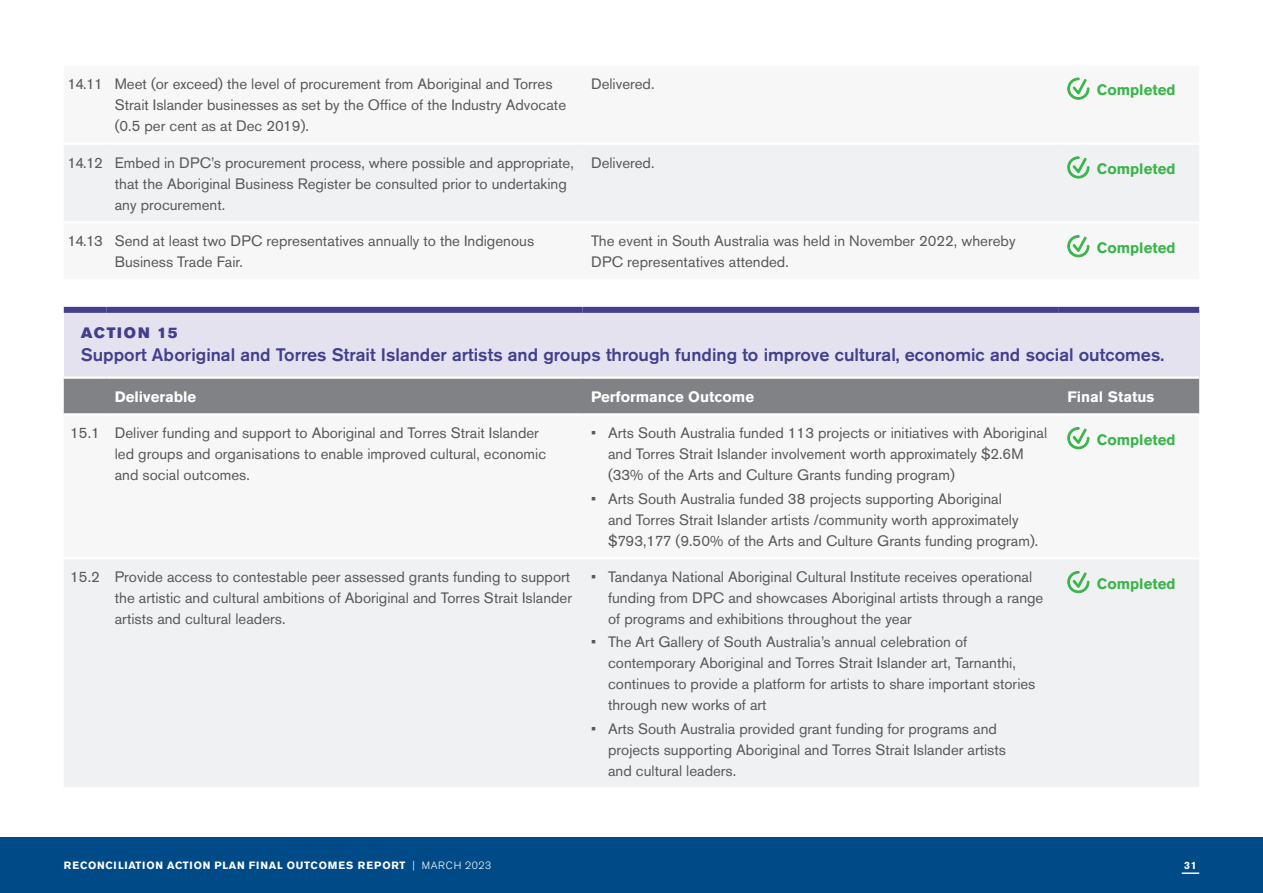
<style>
.page{position:relative;width:1263px;height:893px;background:#fff}
.page>*{position:absolute;margin:0;border:0;box-sizing:border-box;transform-origin:0 0}
.Action_Sub_Headings{font:500 18px "Akzidenz Grotesk Std";color:#413f8e}
.Table_Body{font:15px/21px "Akzidenz Grotesk Std";color:#57585a}
.Body_Text{font:700 15px "Akzidenz Grotesk Std";color:#3ab54a}
.Paragraph_Heading{font:700 15px "Akzidenz Grotesk Std";color:#fff}
.Action_Headings{font:15px "Akzidenz Grotesk Std Super";letter-spacing:.115em;color:#413f8e}
.t1{font:700 10.5px "Akzidenz Grotesk Std";letter-spacing:.065em;color:#fff}
.s1{font-weight:300}
</style>
<div class="page">
<div style="left:0;top:838px;width:1263px;height:55px;background:#004b87"></div>
<svg style="left:1182px;top:872px;width:17px;height:2px"></svg>
<div style="left:64px;top:145px;width:1135px;height:76px;background:#f0f1f2"></div>
<svg style="left:1067px;top:77px;width:23px;height:23px"></svg>
<svg style="left:1067px;top:156px;width:23px;height:23px"></svg>
<svg style="left:1067px;top:235px;width:23px;height:23px"></svg>
<div style="left:64px;top:310px;width:1135px;height:68px;background:#e4e2ee"></div>
<div style="left:64px;top:379px;width:1135px;height:34px;background:#808285"></div>
<div style="left:64px;top:560px;width:1135px;height:227px;background:#f0f1f2"></div>
<div style="left:64px;top:307px;width:42px;height:6px;background:#413f8e"></div>
<div style="left:106px;top:307px;width:477px;height:6px;background:#413f8e"></div>
<div style="left:583px;top:307px;width:476px;height:6px;background:#413f8e"></div>
<div style="left:1059px;top:307px;width:140px;height:6px;background:#413f8e"></div>
<hr style="left:64px;top:376px;width:42px;height:3px;background:#fff">
<hr style="left:106px;top:376px;width:477px;height:3px;background:#fff">
<hr style="left:583px;top:376px;width:476px;height:3px;background:#fff">
<hr style="left:1059px;top:376px;width:140px;height:3px;background:#fff">
<svg style="left:1067px;top:427px;width:23px;height:22px"></svg>
<svg style="left:1067px;top:571px;width:23px;height:22px"></svg>
<p class="Table_Body" style="left:67px;top:73px;width:37px">14.11</p>
<p class="Table_Body" style="left:115px;top:73px;width:453px">Meet (or exceed) the level of procurement from Aboriginal and Torres<br>Strait Islander businesses as set by the Office of the Industry Advocate (0.5 per cent as at Dec 2019).</p>
<p class="Table_Body" style="left:591px;top:73px;width:65px">Delivered.</p>
<p class="Table_Body" style="left:67px;top:152px;width:37px">14.12</p>
<p class="Table_Body" style="left:115px;top:152px;width:460px">Embed in DPC’s procurement process, where possible and appropriate, that the Aboriginal Business Register be consulted prior to undertaking any procurement.</p>
<p class="Table_Body" style="left:591px;top:152px;width:65px">Delivered.</p>
<p class="Body_Text" style="left:1097px;top:81px;width:80px">Completed</p>
<p class="Body_Text" style="left:1097px;top:160px;width:80px">Completed</p>
<p class="Table_Body" style="left:67px;top:231px;width:37px">14.13</p>
<p class="Table_Body" style="left:115px;top:231px;width:421px">Send at least two DPC representatives annually to the Indigenous<br>Business Trade Fair.</p>
<p class="Table_Body" style="left:591px;top:231px;width:426px">The event in South Australia was held in November 2022, whereby<br>DPC representatives attended.</p>
<p class="Body_Text" style="left:1097px;top:239px;width:80px">Completed</p>
<p class="Action_Headings" style="left:81px;top:324px;width:98px">ACTION 15</p>
<p class="Action_Sub_Headings" style="left:81px;top:343px;width:1085px">Support Aboriginal and Torres Strait Islander artists and groups through funding to improve cultural, economic and social outcomes.</p>
<p class="Paragraph_Heading" style="left:115px;top:388px;width:83px">Deliverable</p>
<p class="Paragraph_Heading" style="left:591px;top:388px;width:165px">Performance Outcome</p>
<p class="Paragraph_Heading" style="left:1067px;top:388px;width:88px">Final Status</p>
<p class="Table_Body" style="left:70px;top:423px;width:31px">15.1</p>
<p class="Table_Body" style="left:115px;top:423px;width:433px">Deliver funding and support to Aboriginal and Torres Strait Islander led groups and organisations to enable improved cultural, economic and social outcomes.</p>
<p class="Table_Body" style="left:608px;top:423px;width:441px;text-indent:-17px">• Arts South Australia funded 113 projects or initiatives with Aboriginal and Torres Strait Islander involvement worth approximately $2.6M (33% of the Arts and Culture Grants funding program)</p>
<p class="Table_Body" style="left:608px;top:488px;width:432px;text-indent:-17px">• Arts South Australia funded 38 projects supporting Aboriginal<br>and Torres Strait Islander artists /community worth approximately $793,177 (9.50% of the Arts and Culture Grants funding program).</p>
<p class="Body_Text" style="left:1097px;top:431px;width:80px">Completed</p>
<p class="Table_Body" style="left:70px;top:566px;width:31px">15.2</p>
<p class="Table_Body" style="left:115px;top:566px;width:459px">Provide access to contestable peer assessed grants funding to support the artistic and cultural ambitions of Aboriginal and Torres Strait Islander artists and cultural leaders.</p>
<p class="Table_Body" style="left:608px;top:566px;width:437px;text-indent:-17px">• Tandanya National Aboriginal Cultural Institute receives operational funding from DPC and showcases Aboriginal artists through a range of programs and exhibitions throughout the year</p>
<p class="Table_Body" style="left:608px;top:632px;width:429px;text-indent:-17px">• The Art Gallery of South Australia’s annual celebration of contemporary Aboriginal and Torres Strait Islander art, Tarnanthi, continues to provide a platform for artists to share important stories through new works of art</p>
<p class="Table_Body" style="left:608px;top:718px;width:399px;text-indent:-17px">• Arts South Australia provided grant funding for programs and projects supporting Aboriginal and Torres Strait Islander artists and cultural leaders.</p>
<p class="Body_Text" style="left:1097px;top:575px;width:80px">Completed</p>
<p class="t1" style="left:64px;top:859px;width:429px">RECONCILIATION ACTION PLAN FINAL OUTCOMES REPORT <span class="s1">| MARCH 2023</span></p>
<p class="t1" style="left:1184px;top:859px;width:14px">31</p>
</div>
